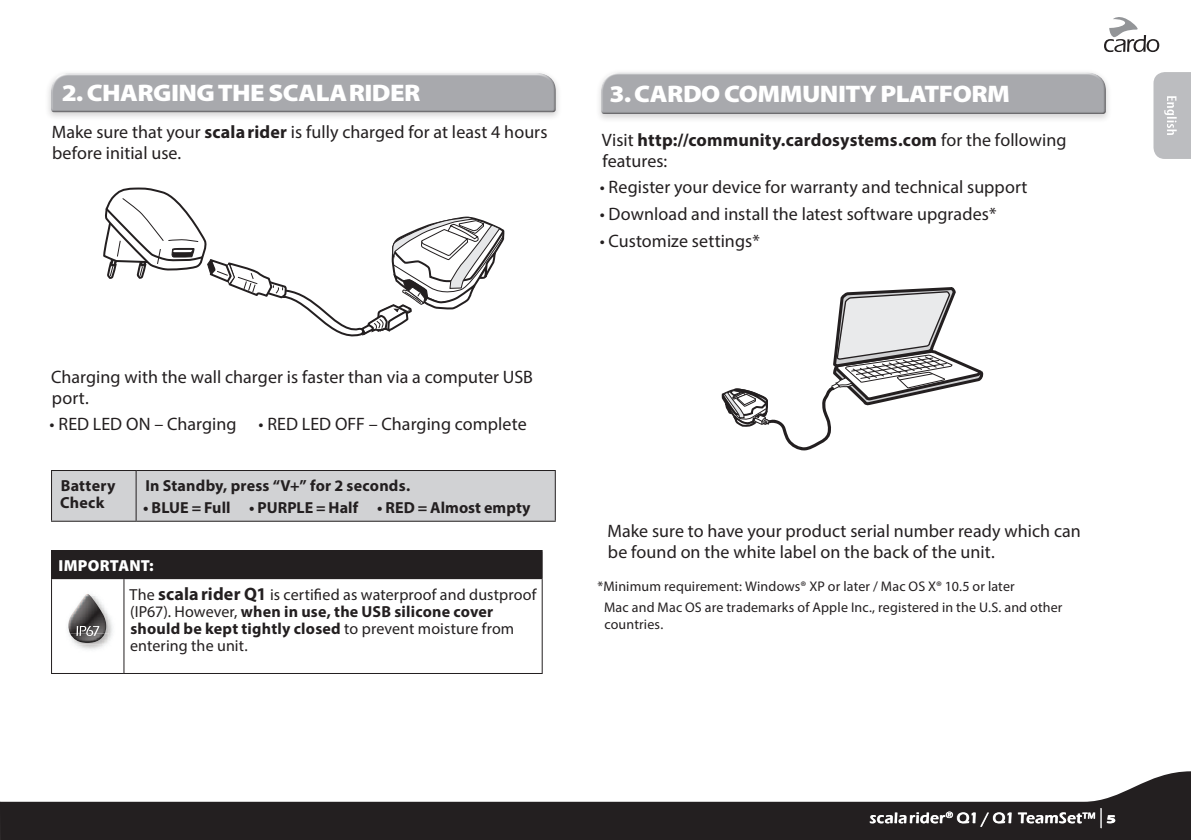
<style>
.page{position:relative;width:1191px;height:840px;background:#fff}
.page>*{position:absolute;margin:0;border:0;box-sizing:border-box;transform-origin:0 0}
.MAIN_HEADERS{font:900 24px "Myriad Pro";letter-spacing:-.02em;color:#fff;scale:1.1 1}
.PRIMARY_Body_Text{font:18px/21px "Myriad Pro";color:#231f20}
.PRIMARY_Body_Text-2{font:700 18px/21px "Myriad Pro";letter-spacing:.01em;color:#231f20}
.TABLE_Text{font:16px/17px "Myriad Pro";letter-spacing:.01em;color:#231f20}
.NOTE_indented{font:700 16px/17px "Myriad Pro";letter-spacing:.01em;color:#231f20}
.NOTE_indented-2{font:900 16px "Myriad Pro";letter-spacing:.015em;color:#fff}
.Footer_Right{font:700 15px "Eras Book ITC";letter-spacing:.015em;color:#fff}
.t1{font:14px/21.6px "Myriad Pro";letter-spacing:.01em;color:#231f20}
.s1{font-weight:700}
.s2{font-weight:700;font-size:18px}
.s3{font-weight:400}
.s4{font-family:"Myriad Pro";font-weight:300;font-stretch:condensed;font-size:20px}
.s5{font-family:"Myriad Pro";font-weight:900;font-size:12px}
</style>
<div class="page">
<svg style="left:1104px;top:17px;width:55px;height:35px"></svg>
<svg style="left:0;top:771px;width:1191px;height:68px;fill:#231f20"></svg>
<svg style="left:1153px;top:72px;width:38px;height:87px;background:#c1c2c4"></svg>
<div style="left:45px;top:69px;width:517px;height:52px;background:#231f20;opacity:.2"></div>
<svg style="left:50px;top:70px;width:506px;height:5px"></svg>
<svg style="left:50px;top:75px;width:508px;height:39px;background:#a9aaad"></svg>
<svg style="left:103px;top:187px;width:402px;height:150px"></svg>
<div style="left:52px;top:470px;width:503px;height:50px;background:#d1d2d4"></div>
<hr style="left:51px;top:469px;width:85px;height:1px;background:#231f20">
<hr style="left:51px;top:470px;width:1px;height:50px;background:#231f20">
<hr style="left:136px;top:469px;width:420px;height:1px;background:#231f20">
<hr style="left:136px;top:470px;width:1px;height:50px;background:#231f20">
<hr style="left:555px;top:470px;width:1px;height:50px;background:#231f20">
<hr style="left:51px;top:520px;width:85px;height:1px;background:#231f20">
<hr style="left:136px;top:520px;width:420px;height:1px;background:#231f20">
<div style="left:52px;top:550px;width:490px;height:28px;background:#231f20"></div>
<svg style="left:51px;top:551px;width:1px;height:27px"></svg>
<hr style="left:51px;top:550px;width:73px;height:1px;background:#231f20">
<hr style="left:51px;top:579px;width:1px;height:93px;background:#231f20">
<hr style="left:51px;top:578px;width:73px;height:1px;background:#231f20">
<hr style="left:51px;top:672px;width:73px;height:1px;background:#231f20">
<hr style="left:123px;top:579px;width:1px;height:93px;background:#231f20">
<hr style="left:541px;top:579px;width:1px;height:93px;background:#231f20">
<hr style="left:124px;top:578px;width:418px;height:1px;background:#231f20">
<hr style="left:124px;top:672px;width:418px;height:1px;background:#231f20">
<img style="left:75px;top:616px;width:38px;height:34px">
<img style="left:69px;top:611px;width:40px;height:33px">
<img style="left:70px;top:633px;width:35px;height:9px">
<img style="left:68px;top:595px;width:38px;height:38px">
<svg style="left:76px;top:625px;width:23px;height:10px"></svg>
<div style="left:595px;top:69px;width:517px;height:54px;background:#231f20;opacity:.2"></div>
<div style="left:600px;top:70px;width:506px;height:44px;background:#eeeeef"></div>
<svg style="left:600px;top:74px;width:507px;height:42px;background:#a9aaae"></svg>
<svg style="left:721px;top:288px;width:263px;height:163px"></svg>
<svg style="left:870px;top:807px;width:245px;height:20px;background:#4a4748"></svg>
<p class="MAIN_HEADERS" style="left:62px;top:77px;width:327px">2. CHARGING THE SCALARIDER</p>
<p class="PRIMARY_Body_Text" style="left:52px;top:121px;width:497px">Make sure that your <span class="s1">scala rider</span> is fully charged for at least 4 hours before initial use.</p>
<p class="PRIMARY_Body_Text" style="left:51px;top:365px;width:483px">Charging with the wall charger is faster than via a computer USB port.</p>
<p class="PRIMARY_Body_Text" style="left:50px;top:413px;width:478px">• RED LED ON – Charging • RED LED OFF – Charging complete</p>
<p class="NOTE_indented" style="left:60px;top:476px;width:57px">Battery<br>Check</p>
<p class="NOTE_indented" style="left:145px;top:476px;width:266px">In Standby, press “V+” for 2 seconds.</p>
<p class="NOTE_indented" style="left:143px;top:498px;width:389px">• BLUE = Full • PURPLE = Half • RED = Almost empty</p>
<p class="NOTE_indented-2" style="left:59px;top:554px;width:97px">IMPORTANT:</p>
<p class="TABLE_Text" style="left:129px;top:585px;width:408px">The <span class="s2">scala rider Q1</span> is certified as waterproof and dustproof (IP67). However, <span class="s1">when in use, the USB silicone cover should be kept tightly closed</span> to prevent moisture from entering the unit.</p>
<p class="MAIN_HEADERS" style="left:609px;top:78px;width:365px">3. CARDO COMMUNITY PLATFORM</p>
<p class="PRIMARY_Body_Text-2" style="left:602px;top:128px;width:466px"><span class="s3">Visit</span> http://community.cardosystems.com <span class="s3">for the following features:</span></p>
<p class="PRIMARY_Body_Text" style="left:600px;top:176px;width:429px">• Register your device for warranty and technical support</p>
<p class="PRIMARY_Body_Text" style="left:600px;top:203px;width:398px">• Download and install the latest software upgrades*</p>
<p class="PRIMARY_Body_Text" style="left:600px;top:230px;width:162px">• Customize settings*</p>
<p class="PRIMARY_Body_Text" style="left:607px;top:520px;width:475px">Make sure to have your product serial number ready which can be found on the white label on the back of the unit.</p>
<p class="t1" style="left:604px;top:574px;width:460px;text-indent:-7px">*Minimum requirement: Windows® XP or later / Mac OS X® 10.5 or later<br>Mac and Mac OS are trademarks of Apple Inc., registered in the U.S. and other</p>
<p class="t1" style="left:604px;top:612px;width:60px">countries.</p>
<p class="Footer_Right" style="left:869px;top:808px;width:248px">scala rider<sup>®</sup> Q1 / Q1 TeamSet™ <span class="s4">|</span> <span class="s5">5</span></p>
</div>
